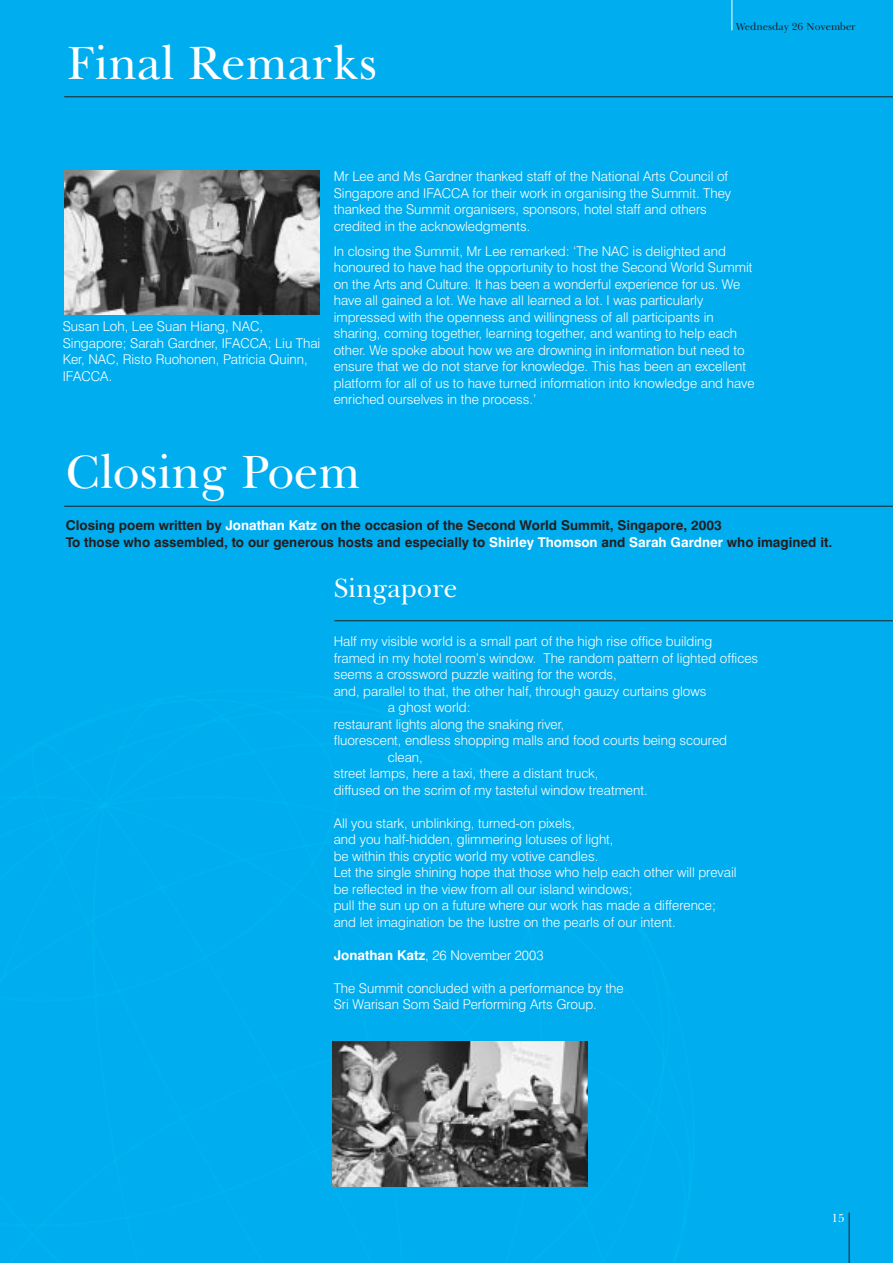
<style>
.page{position:relative;width:893px;height:1263px;background:#fff}
.page>*{position:absolute;margin:0;border:0;box-sizing:border-box;transform-origin:0 0}
.t1{font:48px "Baskerville BT";color:#fff}
.t2{font:27px "Baskerville BT";color:#fff}
.t3{font:300 13.5px/16.5px "Swiss 721 BT";color:#fff}
.t4{font:700 13.5px/16.5px "Swiss 721 BT";color:#231f1f}
.t5{font:12px "Baskerville BT";color:#fff}
.t6{font:10.5px "Baskerville BT";color:#231f1f}
.s1{color:#fff}
.s2{font-weight:700}
</style>
<div class="page">
<div style="left:0;top:0;width:892px;height:1263px;background:#00adef"></div>
<hr style="left:731px;top:0;width:1px;height:30px;background:#fff">
<hr style="left:64px;top:506px;width:828px;height:1px;background:#231f1f">
<hr style="left:334px;top:621px;width:558px;height:1px;background:#231f1f">
<hr style="left:64px;top:97px;width:828px;height:1px;background:#231f1f">
<hr style="left:848px;top:1213px;width:1px;height:50px;background:#231f1f">
<img style="left:64px;top:170px;width:255px;height:145px">
<img style="left:332px;top:1042px;width:255px;height:144px">
<h1 class="t1" style="left:66px;top:44px;width:313px">Final Remarks</h1>
<p class="t6" style="left:735px;top:23px;width:122px">Wednesday 26 November</p>
<p class="t3" style="left:63px;top:320px;width:259px">Susan Loh, Lee Suan Hiang, NAC,<br>Singapore; Sarah Gardner, IFACCA; Liu Thai<br>Ker, NAC, Risto Ruohonen, Patricia Quinn,<br>IFACCA.</p>
<p class="t3" style="left:334px;top:170px;width:399px">Mr Lee and Ms Gardner thanked staff of the National Arts Council of Singapore and IFACCA for their work in organising the Summit. They thanked the Summit organisers, sponsors, hotel staff and others credited in the acknowledgments.</p>
<p class="t3" style="left:334px;top:244px;width:422px">In closing the Summit, Mr Lee remarked: ‘The NAC is delighted and honoured to have had the opportunity to host the Second World Summit on the Arts and Culture. It has been a wonderful experience for us. We have all gained a lot. We have all learned a lot. I was particularly impressed with the openness and willingness of all participants in sharing, coming together, learning together, and wanting to help each other. We spoke about how we are drowning in information but need to ensure that we do not starve for knowledge. This has been an excellent platform for all of us to have turned information into knowledge and have enriched ourselves in the process.’</p>
<h1 class="t1" style="left:66px;top:454px;width:296px">Closing Poem</h1>
<p class="t4" style="left:66px;top:519px;width:768px">Closing poem written by <span class="s1">Jonathan Katz</span> on the occasion of the Second World Summit, Singapore, 2003<br>To those who assembled, to our generous hosts and especially to <span class="s1">Shirley Thomson</span> and <span class="s1">Sarah Gardner</span> who imagined it.</p>
<h2 class="t2" style="left:334px;top:578px;width:125px">Singapore</h2>
<p class="t3" style="left:334px;top:635px;width:380px">Half my visible world is a small part of the high rise office building</p>
<p class="t3" style="left:334px;top:652px;width:426px">framed in my hotel room’s window. The random pattern of lighted offices</p>
<p class="t3" style="left:334px;top:668px;width:284px">seems a crossword puzzle waiting for the words,</p>
<p class="t3" style="left:334px;top:685px;width:374px">and, parallel to that, the other half, through gauzy curtains glows</p>
<p class="t3" style="left:388px;top:701px;width:84px">a ghost world:</p>
<p class="t3" style="left:334px;top:718px;width:232px">restaurant lights along the snaking river,</p>
<p class="t3" style="left:334px;top:734px;width:395px">fluorescent, endless shopping malls and food courts being scoured</p>
<p class="t3" style="left:388px;top:751px;width:37px">clean,</p>
<p class="t3" style="left:334px;top:767px;width:266px">street lamps, here a taxi, there a distant truck,</p>
<p class="t3" style="left:334px;top:784px;width:315px">diffused on the scrim of my tasteful window treatment.</p>
<p class="t3" style="left:334px;top:816px;width:404px">All you stark, unblinking, turned-on pixels,<br>and you half-hidden, glimmering lotuses of light,<br>be within this cryptic world my votive candles.<br>Let the single shining hope that those who help each other will prevail be reflected in the view from all our island windows;<br>pull the sun up on a future where our work has made a difference; and let imagination be the lustre on the pearls of our intent.</p>
<p class="t3" style="left:334px;top:948px;width:211px"><span class="s2">Jonathan Katz</span>, 26 November 2003</p>
<p class="t3" style="left:334px;top:981px;width:291px">The Summit concluded with a performance by the<br>Sri Warisan Som Said Performing Arts Group.</p>
<p class="t5" style="left:831px;top:1213px;width:15px">15</p>
</div>
